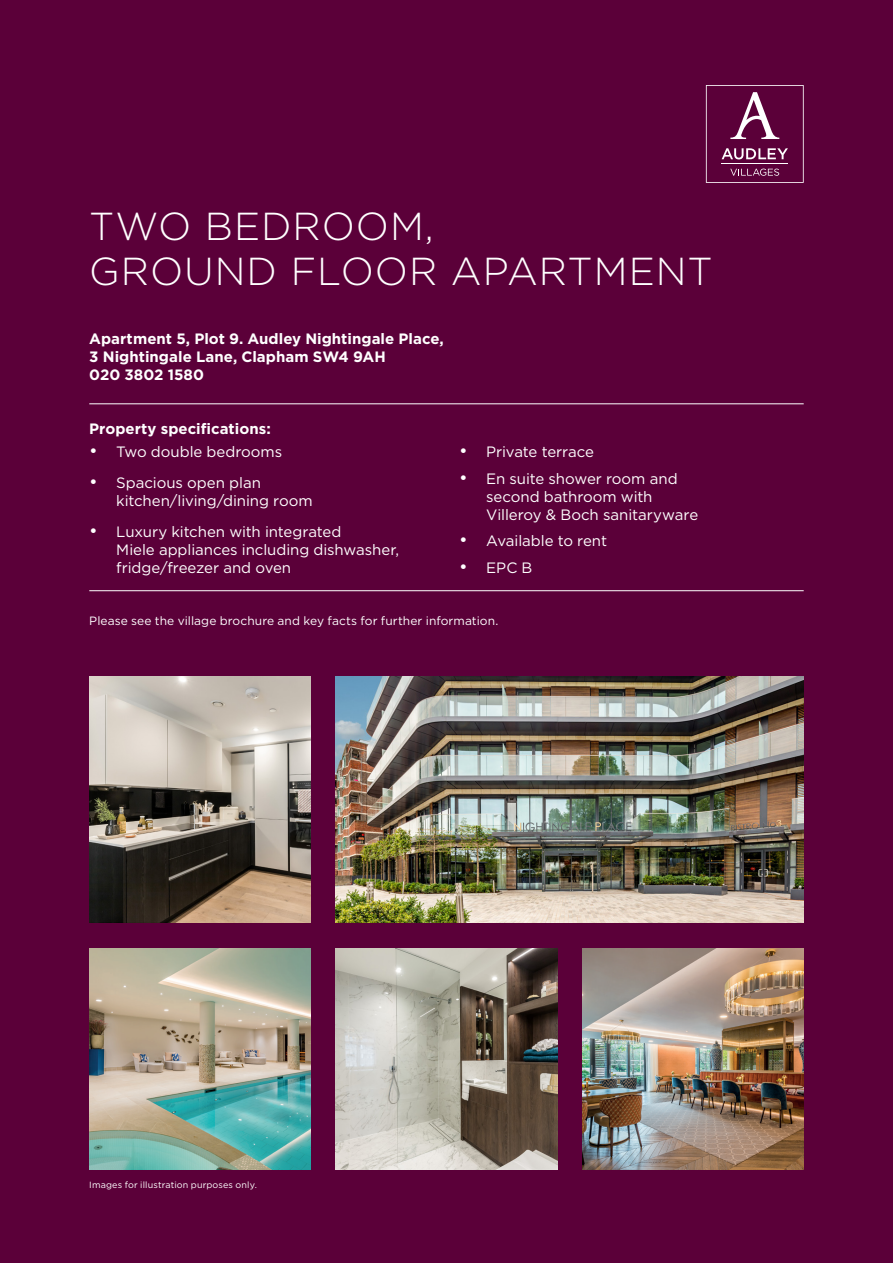
<style>
.page{position:relative;width:893px;height:1263px;background:#5b0039}
.page>*{position:absolute;margin:0;border:0;box-sizing:border-box;transform-origin:0 0}
.t1{font:300 39px/45px "Gotham";letter-spacing:.025em;color:#fff}
.t2{font:15px/18px "Gotham";letter-spacing:-.005em;color:#fff}
.t3{font:700 15px/18px "Gotham";color:#fff}
.t4{font:12px "Gotham";letter-spacing:.005em;color:#fff}
.t5{font:9px "Gotham";letter-spacing:.015em;color:#fff}
.s1{font-size:18px}
</style>
<div class="page">
<hr style="left:89px;top:404px;width:715px;height:1px;background:#fff">
<hr style="left:89px;top:590px;width:715px;height:1px;background:#fff">
<svg style="left:706px;top:85px;width:98px;height:98px"></svg>
<img style="left:89px;top:676px;width:221px;height:247px">
<img style="left:336px;top:948px;width:221px;height:221px">
<img style="left:336px;top:676px;width:468px;height:247px">
<img style="left:89px;top:948px;width:221px;height:221px">
<img style="left:583px;top:948px;width:221px;height:221px">
<p class="t1" style="left:89px;top:202px;width:625px">TWO BEDROOM,<br>GROUND FLOOR APARTMENT</p>
<p class="t3" style="left:89px;top:329px;width:356px">Apartment 5, Plot 9. Audley Nightingale Place,<br>3 Nightingale Lane, Clapham SW4 9AH<br>020 3802 1580</p>
<p class="t3" style="left:89px;top:419px;width:183px">Property specifications:</p>
<p class="t2" style="left:89px;top:443px;width:194px"><span class="s1">•</span> Two double bedrooms</p>
<p class="t2" style="left:116px;top:473px;width:198px;text-indent:-27px"><span class="s1">•</span> Spacious open plan kitchen/living/dining room</p>
<p class="t2" style="left:116px;top:522px;width:284px;text-indent:-27px"><span class="s1">•</span> Luxury kitchen with integrated<br>Miele appliances including dishwasher, fridge/freezer and oven</p>
<p class="t2" style="left:459px;top:443px;width:136px"><span class="s1">•</span> Private terrace</p>
<p class="t2" style="left:486px;top:469px;width:213px;text-indent:-27px"><span class="s1">•</span> En suite shower room and second bathroom with<br>Villeroy &amp; Boch sanitaryware</p>
<p class="t2" style="left:459px;top:532px;width:149px"><span class="s1">•</span> Available to rent</p>
<p class="t2" style="left:459px;top:558px;width:75px"><span class="s1">•</span> EPC B</p>
<p class="t4" style="left:89px;top:613px;width:410px">Please see the village brochure and key facts for further information.</p>
<p class="t5" style="left:89px;top:1179px;width:169px">Images for illustration purposes only.</p>
</div>
